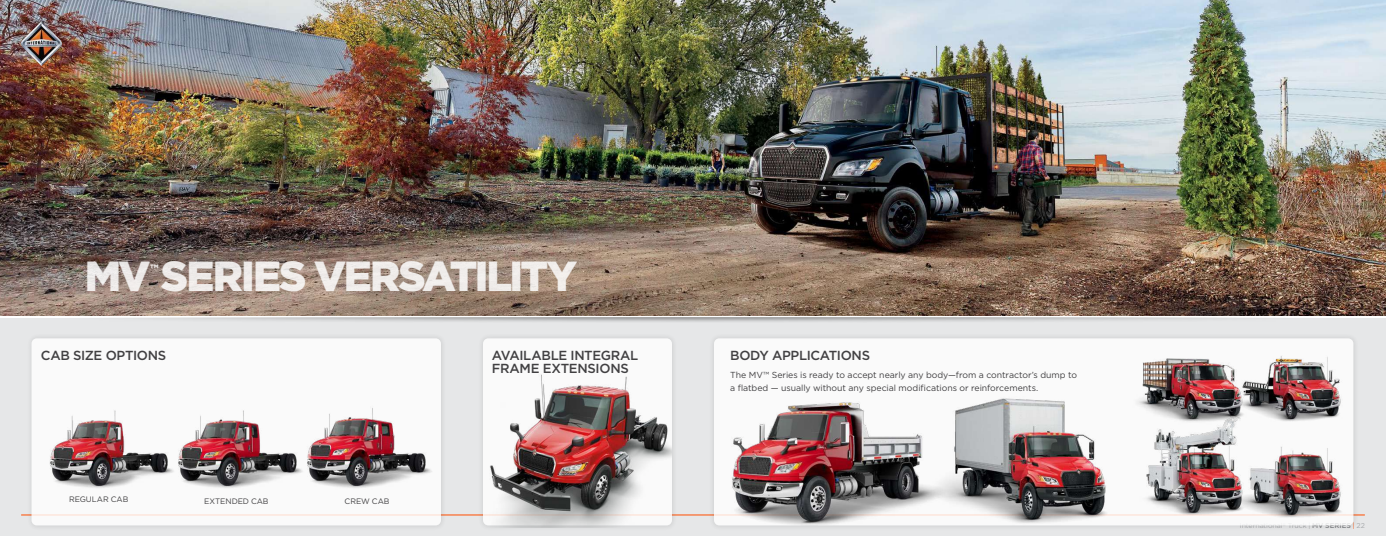
<style>
.page{position:relative;width:1386px;height:536px;background:#fff}
.page>*{position:absolute;margin:0;border:0;box-sizing:border-box;transform-origin:0 0}
.t1{font:900 42px "Gotham";letter-spacing:-.05em;color:#fff}
.t2{font:500 13.12px/13.1px "Gotham";letter-spacing:-.025em;color:#414042}
.t3{font:900 12.25px "Gotham";color:#fff}
.t4{font:8.75px/13.1px "Gotham";letter-spacing:-.005em;color:#414042}
.t5{font:7.88px "Gotham";letter-spacing:-.005em;color:#414042}
.t6{font:7px "Gotham";letter-spacing:-.01em;color:#a7a9ac}
.s1{font-weight:500;color:#808285}
.s2{color:#ff4e00}
</style>
<div class="page">
<div style="left:0;top:318px;width:1386px;height:218px;background:#e6e7e8"></div>
<hr style="left:21px;top:514px;width:1344px;height:1px;background:#ff4e00">
<div style="left:477px;top:332px;width:201px;height:199px;background:#e0e1e2"></div>
<div style="left:483px;top:338px;width:189px;height:187px;background:#fff;border-radius:5px"></div>
<div style="left:26px;top:332px;width:421px;height:199px;background:#e1e2e3"></div>
<div style="left:32px;top:338px;width:409px;height:187px;background:#fff;border-radius:5px"></div>
<img style="left:0;top:0;width:1386px;height:315px">
<img style="left:49px;top:410px;width:112px;height:79px">
<img style="left:161px;top:410px;width:129px;height:79px">
<img style="left:290px;top:407px;width:142px;height:82px">
<img style="left:483px;top:374px;width:189px;height:153px">
<div style="left:15px;top:16px;width:51px;height:54px;background:#000;opacity:.15"></div>
<img style="left:21px;top:21px;width:40px;height:44px">
<div style="left:708px;top:332px;width:651px;height:199px;background:#e0e1e2"></div>
<div style="left:714px;top:338px;width:639px;height:187px;background:#fff;border-radius:5px"></div>
<img style="left:1284px;top:448px;width:81px;height:77px">
<img style="left:1284px;top:318px;width:66px;height:104px">
<img style="left:1169px;top:434px;width:115px;height:84px">
<img style="left:1108px;top:317px;width:176px;height:117px">
<img style="left:979px;top:362px;width:190px;height:162px">
<img style="left:721px;top:338px;width:258px;height:187px">
<h1 class="t1" style="left:84px;top:251px;width:495px">MV SERIES VERSATILITY</h1>
<h3 class="t3" style="left:150px;top:261px;width:10px">™</h3>
<h2 class="t2" style="left:41px;top:348px;width:127px">CAB SIZE OPTIONS</h2>
<h2 class="t2" style="left:492px;top:348px;width:148px">AVAILABLE INTEGRAL<br>FRAME EXTENSIONS</h2>
<h2 class="t2" style="left:730px;top:348px;width:141px">BODY APPLICATIONS</h2>
<p class="t4" style="left:730px;top:368px;width:348px">The MV™ Series is ready to accept nearly any body—from a contractor’s dump to a flatbed — usually without any special modifications or reinforcements.</p>
<p class="t5" style="left:69px;top:495px;width:61px">REGULAR CAB</p>
<p class="t5" style="left:204px;top:496px;width:66px">EXTENDED CAB</p>
<p class="t5" style="left:345px;top:496px;width:47px">CREW CAB</p>
<p class="t6" style="left:1240px;top:522px;width:127px">International<sup>®</sup> Truck | <span class="s1">MV SERIES</span> <span class="s2">|</span> 22</p>
</div>
